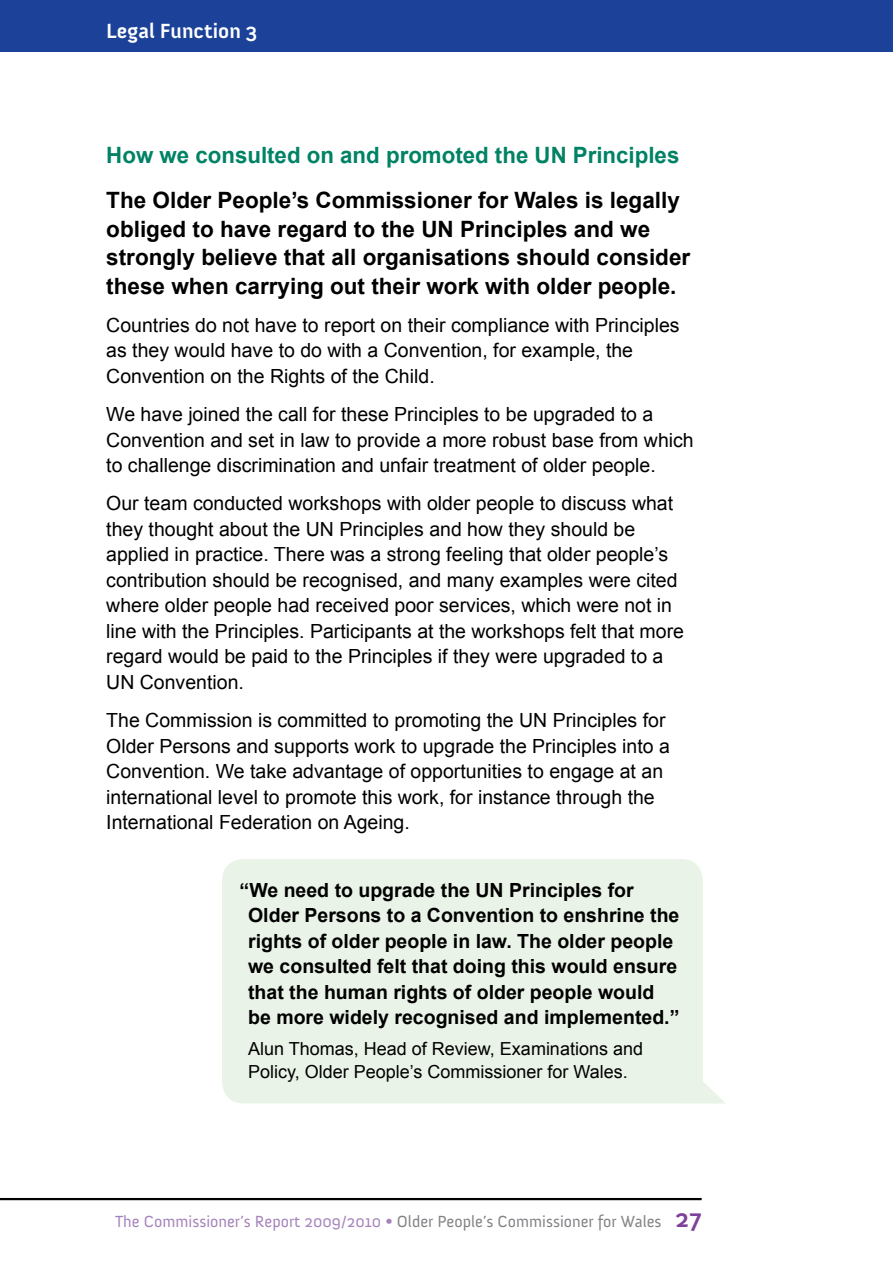
<style>
.page{position:relative;width:893px;height:1263px;background:#fff}
.page>*{position:absolute;margin:0;border:0;box-sizing:border-box;transform-origin:0 0}
.t1{font:700 22.5px/28.5px "Arial";color:#000}
.t2{font:700 22.5px "Arial";color:#008265}
.t3{font:700 21px "Anivers";color:#fff}
.t4{font:19.5px/25.5px "Arial";color:#000}
.t5{font:700 19.5px/25.5px "Arial";color:#000}
.t6{font:18px/23.2px "Arial";color:#000}
.t7{font:16.5px "Anivers";color:#808285}
.s1{color:#a482bb}
.s2{font-size:15px;color:#a482bb}
.s3{font-weight:700;font-size:25.5px;color:#7d4199}
</style>
<div class="page">
<div style="left:222px;top:859px;width:481px;height:244px;background:#eaf3e7;border-radius:21px"></div>
<svg style="left:686px;top:1082px;width:39px;height:21px"></svg>
<div style="left:0;top:0;width:893px;height:51px;background:#1b4298"></div>
<hr style="left:0;top:1198px;width:702px;height:2px;background:#000">
<p class="t3" style="left:106px;top:19px;width:153px">Legal Function 3</p>
<p class="t2" style="left:106px;top:140px;width:575px">How we consulted on and promoted the UN Principles</p>
<p class="t1" style="left:106px;top:187px;width:585px">The Older People’s Commissioner for Wales is legally obliged to have regard to the UN Principles and we strongly believe that all organisations should consider these when carrying out their work with older people.</p>
<p class="t4" style="left:106px;top:312px;width:575px">Countries do not have to report on their compliance with Principles as they would have to do with a Convention, for example, the<br>Convention on the Rights of the Child.</p>
<p class="t4" style="left:106px;top:402px;width:589px">We have joined the call for these Principles to be upgraded to a<br>Convention and set in law to provide a more robust base from which to challenge discrimination and unfair treatment of older people.</p>
<p class="t4" style="left:106px;top:491px;width:579px">Our team conducted workshops with older people to discuss what they thought about the UN Principles and how they should be applied in practice. There was a strong feeling that older people’s contribution should be recognised, and many examples were cited where older people had received poor services, which were not in line with the Principles. Participants at the workshops felt that more regard would be paid to the Principles if they were upgraded to a UN Convention.</p>
<p class="t4" style="left:106px;top:708px;width:565px">The Commission is committed to promoting the UN Principles for Older Persons and supports work to upgrade the Principles into a Convention. We take advantage of opportunities to engage at an international level to promote this work, for instance through the International Federation on Ageing.</p>
<p class="t5" style="left:248px;top:878px;width:433px;text-indent:-9px">“We need to upgrade the UN Principles for Older Persons to a Convention to enshrine the rights of older people in law. The older people we consulted felt that doing this would ensure that the human rights of older people would be more widely recognised and implemented.”</p>
<p class="t6" style="left:248px;top:1037px;width:396px">Alun Thomas, Head of Review, Examinations and<br>Policy, Older People’s Commissioner for Wales.</p>
<p class="t7" style="left:115px;top:1212px;width:588px"><span class="s1">The Commissioner’s Report 2009/2010</span> <span class="s2">•</span> Older People’s Commissioner for Wales <span class="s3">27</span></p>
</div>
